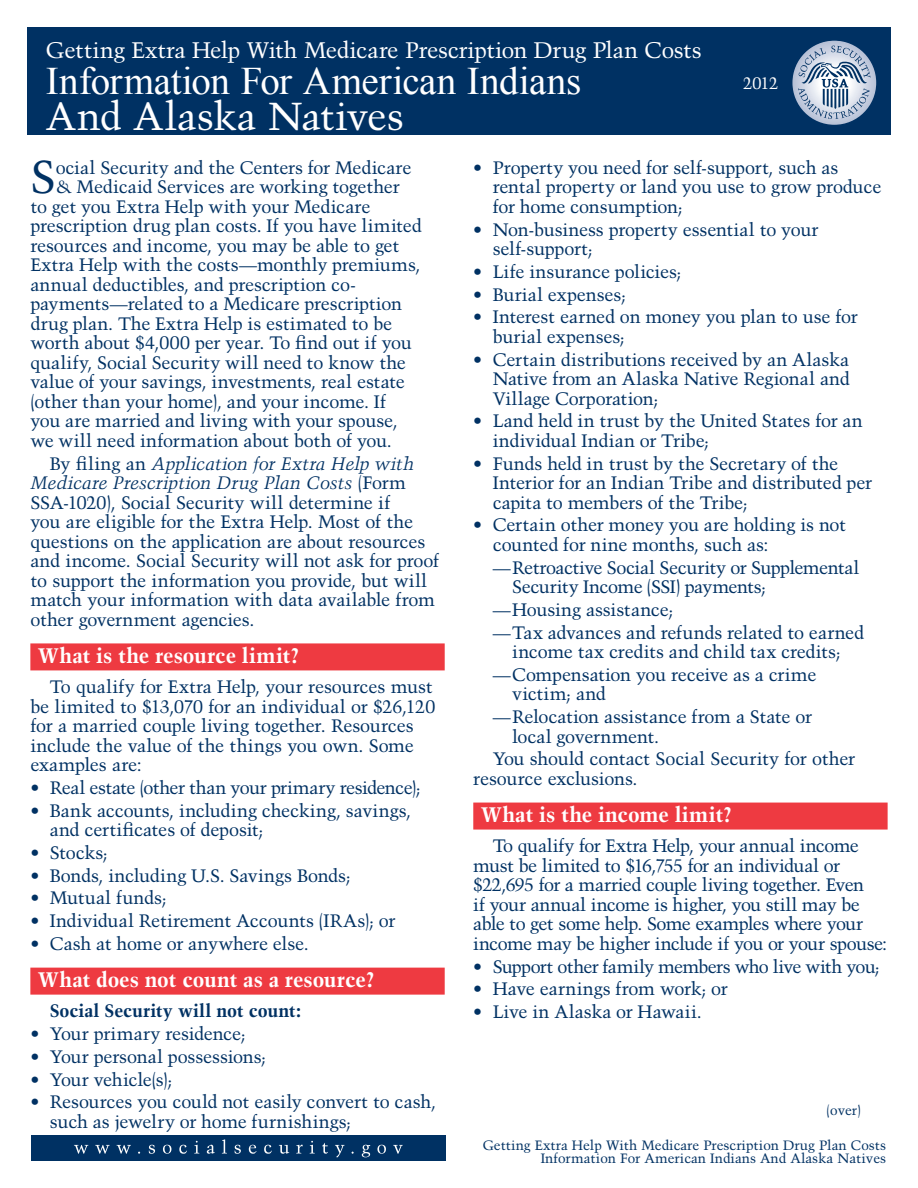
<style>
.page{position:relative;width:918px;height:1188px;background:#fff}
.page>*{position:absolute;margin:0;border:0;box-sizing:border-box;transform-origin:0 0}
.t1{font:45.9px "Trump Mediaeval";color:#003163}
.t2{font:39px/36px "Times New Roman";letter-spacing:-.005em;color:#fff}
.t3{font:22.5px "Trump Mediaeval";letter-spacing:-.015em;color:#fff}
.t4{font:700 21px "Trump Mediaeval";letter-spacing:-.005em;color:#fff}
.t5{font:18px/19.5px "Trump Mediaeval";letter-spacing:-.015em;color:#003163}
.t6{font:18px/19.5px "Trump Mediaeval";letter-spacing:-.035em;color:#003163}
.t7{font:18px "Trump Mediaeval";letter-spacing:-.04em;color:#003163}
.paragraph{font:700 18px "Trump Mediaeval";letter-spacing:-.005em;color:#003163}
.t8{font:18px "Trump Mediaeval";letter-spacing:.005em;color:#003163}
.t9{font:16.5px "Trump Mediaeval";color:#fff}
.t10{font:13.5px/13.5px "Trump Mediaeval";color:#003163;text-align:right}
.s1{font-family:"Trump Mediaeval"}
.s2{font-style:italic}
</style>
<div class="page">
<div style="left:31px;top:1136px;width:415px;height:25px;background:#003163"></div>
<svg style="left:74px;top:1139px;width:329px;height:19px"></svg>
<div style="left:27px;top:27px;width:864px;height:108px;background:#003163"></div>
<svg style="left:792px;top:40px;width:85px;height:85px"></svg>
<svg style="left:798px;top:46px;width:73px;height:73px;background:#9eafc5"></svg>
<div style="left:473px;top:803px;width:415px;height:27px;background:#ee3a41"></div>
<div style="left:30px;top:643px;width:415px;height:27px;background:#ee3a41"></div>
<div style="left:30px;top:968px;width:415px;height:27px;background:#ee3a41"></div>
<h1 class="t3" style="left:46px;top:36px;width:657px">Getting Extra Help With Medicare Prescription Drug Plan Costs</h1>
<h1 class="t2" style="left:46px;top:62px;width:537px">Information For American Indians<br><span class="s1">And Alaska Natives</span></h1>
<p class="t1" style="left:30px;top:150px;width:27px">S</p>
<p class="t5" style="left:56px;top:158px;width:357px">ocial Security and the Centers for Medicare</p>
<p class="t9" style="left:743px;top:74px;width:37px">2012</p>
<p class="t5" style="left:493px;top:158px;width:390px;text-indent:-19px">• Property you need for self-support, such as rental property or land you use to grow produce for home consumption;</p>
<p class="t5" style="left:493px;top:219px;width:327px;text-indent:-19px">• Non-business property essential to your self-support;</p>
<p class="t5" style="left:473px;top:262px;width:210px">• Life insurance policies;</p>
<p class="t5" style="left:473px;top:284px;width:154px">• Burial expenses;</p>
<p class="t5" style="left:493px;top:307px;width:366px;text-indent:-19px">• Interest earned on money you plan to use for burial expenses;</p>
<p class="t5" style="left:493px;top:349px;width:359px;text-align:justify;text-indent:-19px">• Certain distributions received by an Alaska Native from an Alaska Native Regional and Village Corporation;</p>
<p class="t5" style="left:493px;top:411px;width:372px;text-indent:-19px">• Land held in trust by the United States for an individual Indian or Tribe;</p>
<p class="t5" style="left:493px;top:453px;width:381px;text-indent:-19px">• Funds held in trust by the Secretary of the<br>Interior for an Indian Tribe and distributed per capita to members of the Tribe;</p>
<p class="t5" style="left:493px;top:515px;width:355px;text-indent:-19px">• Certain other money you are holding is not counted for nine months, such as:</p>
<p class="t5" style="left:512px;top:557px;width:349px;text-indent:-19px">—Retroactive Social Security or Supplemental<br>Security Income (SSI) payments;</p>
<p class="t5" style="left:493px;top:600px;width:182px">—Housing assistance;</p>
<p class="t5" style="left:493px;top:622px;width:373px;text-align:center">—Tax advances and refunds related to earned income tax credits and child tax credits;</p>
<p class="t5" style="left:512px;top:665px;width:306px;text-indent:-19px">—Compensation you receive as a crime victim; and</p>
<p class="t5" style="left:512px;top:707px;width:301px;text-indent:-19px">—Relocation assistance from a State or local government.</p>
<p class="t5" style="left:473px;top:749px;width:383px;text-indent:19px">You should contact Social Security for other resource exclusions.</p>
<h2 class="t4" style="left:481px;top:801px;width:253px">What is the income limit?</h2>
<p class="t6" style="left:473px;top:836px;width:416px;text-indent:19px">To qualify for Extra Help, your annual income must be limited to $16,755 for an individual or $22,695 for a married couple living together. Even<br>if your annual income is higher, you still may be able to get some help. Some examples where your income may be higher include if you or your spouse:</p>
<p class="t7" style="left:473px;top:955px;width:408px">• Support other family members who live with you;</p>
<p class="t5" style="left:473px;top:979px;width:256px">• Have earnings from work; or</p>
<p class="t5" style="left:473px;top:1002px;width:230px">• Live in Alaska or Hawaii.</p>
<p class="t5" style="left:56px;top:177px;width:346px">&amp; Medicaid Services are working together</p>
<p class="t5" style="left:30px;top:197px;width:342px">to get you Extra Help with your Medicare</p>
<p class="t5" style="left:30px;top:216px;width:393px">prescription drug plan costs. If you have limited</p>
<p class="t5" style="left:30px;top:236px;width:371px">resources and income, you may be able to get</p>
<p class="t5" style="left:30px;top:255px;width:392px">Extra Help with the costs—monthly premiums,</p>
<p class="t5" style="left:30px;top:275px;width:327px">annual deductibles, and prescription co-</p>
<p class="t5" style="left:30px;top:294px;width:373px">payments—related to a Medicare prescription</p>
<p class="t5" style="left:30px;top:314px;width:363px">drug plan. The Extra Help is estimated to be</p>
<p class="t5" style="left:30px;top:333px;width:383px">worth about $4,000 per year. To find out if you</p>
<p class="t5" style="left:30px;top:353px;width:377px">qualify, Social Security will need to know the</p>
<p class="t5" style="left:30px;top:372px;width:376px">value of your savings, investments, real estate</p>
<p class="t5" style="left:30px;top:392px;width:357px">(other than your home), and your income. If</p>
<p class="t5" style="left:30px;top:411px;width:369px">you are married and living with your spouse,</p>
<p class="t5" style="left:30px;top:431px;width:363px">we will need information about both of you.</p>
<p class="t5" style="left:30px;top:453px;width:410px;text-indent:19px">By filing an <span class="s2">Application for Extra Help with Medicare Prescription Drug Plan Costs</span> (Form SSA-1020), Social Security will determine if<br>you are eligible for the Extra Help. Most of the questions on the application are about resources and income. Social Security will not ask for proof to support the information you provide, but will match your information with data available from other government agencies.</p>
<h2 class="t4" style="left:38px;top:642px;width:263px">What is the resource limit?</h2>
<p class="t5" style="left:30px;top:677px;width:406px;text-indent:19px">To qualify for Extra Help, your resources must be limited to $13,070 for an individual or $26,120 for a married couple living together. Resources include the value of the things you own. Some examples are:</p>
<p class="t5" style="left:30px;top:778px;width:392px">• Real estate (other than your primary residence);</p>
<p class="t5" style="left:50px;top:800px;width:363px;text-indent:-19px">• Bank accounts, including checking, savings, and certificates of deposit;</p>
<p class="t5" style="left:30px;top:843px;width:79px">• Stocks;</p>
<p class="t5" style="left:30px;top:865px;width:322px">• Bonds, including U.S. Savings Bonds;</p>
<p class="t8" style="left:30px;top:887px;width:138px">• Mutual funds;</p>
<p class="t5" style="left:30px;top:911px;width:367px">• Individual Retirement Accounts (IRAs); or</p>
<p class="t5" style="left:30px;top:934px;width:280px">• Cash at home or anywhere else.</p>
<h2 class="t4" style="left:38px;top:966px;width:338px">What does not count as a resource?</h2>
<p class="paragraph" style="left:50px;top:1000px;width:253px">Social Security will not count:</p>
<p class="t5" style="left:30px;top:1024px;width:217px">• Your primary residence;</p>
<p class="t5" style="left:30px;top:1047px;width:237px">• Your personal possessions;</p>
<p class="t5" style="left:30px;top:1069px;width:144px">• Your vehicle(s);</p>
<p class="t5" style="left:50px;top:1092px;width:388px;text-indent:-19px">• Resources you could not easily convert to cash, such as jewelry or home furnishings;</p>
<p class="t10" style="left:826px;top:1104px;width:36px">(over)</p>
<p class="t10" style="left:483px;top:1138px;width:405px">Getting Extra Help With Medicare Prescription Drug Plan Costs<br>Information For American Indians And Alaska Natives</p>
</div>
